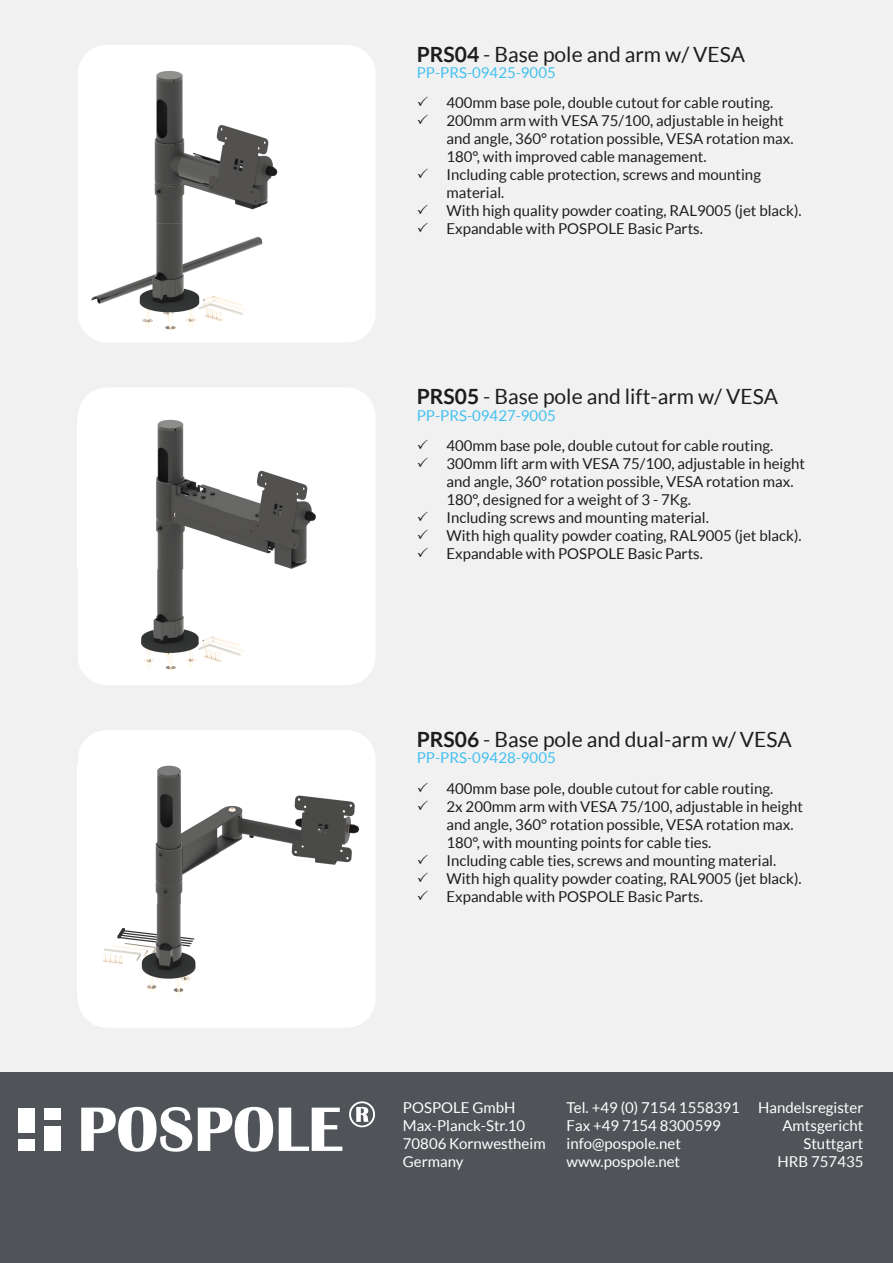
<style>
.page{position:relative;width:893px;height:1263px;background:#f1f1f1}
.page>*{position:absolute;margin:0;border:0;box-sizing:border-box;transform-origin:0 0}
.t1{font:21px "Lato";color:#1d1d1b}
.t2{font:15px/18px "Lato";color:#1d1d1b}
.t3{font:15px/18px "Lato";color:#fff}
.t4{font:15px "Lato";color:#42c0f0}
.s1{font-weight:700}
</style>
<div class="page">
<div style="left:0;top:1073px;width:893px;height:190px;background:#505459"></div>
<svg style="left:78px;top:45px;width:298px;height:298px;fill:#fff"></svg>
<svg style="left:78px;top:62px;width:3px;height:11px"></svg>
<div style="left:261px;top:62px;width:92px;height:269px;background:#fff"></div>
<img style="left:78px;top:223px;width:184px;height:108px">
<div style="left:78px;top:387px;width:298px;height:298px;background:#fff;border-radius:29px"></div>
<img style="left:156px;top:419px;width:160px;height:151px">
<div style="left:78px;top:730px;width:298px;height:298px;background:#fff;border-radius:29px"></div>
<img style="left:102px;top:765px;width:257px;height:232px">
<svg style="left:81px;top:1107px;width:111px;height:45px"></svg>
<svg style="left:198px;top:1107px;width:75px;height:45px"></svg>
<svg style="left:279px;top:1107px;width:63px;height:44px"></svg>
<svg style="left:349px;top:1101px;width:26px;height:26px"></svg>
<div style="left:45px;top:1108px;width:16px;height:11px;background:#fff"></div>
<div style="left:18px;top:1139px;width:17px;height:12px;background:#fff"></div>
<div style="left:18px;top:1108px;width:17px;height:24px;background:#fff"></div>
<div style="left:45px;top:1126px;width:16px;height:25px;background:#fff"></div>
<h1 class="t1" style="left:417px;top:43px;width:330px"><span class="s1">PRS04</span> - Base pole and arm w/ VESA</h1>
<p class="t4" style="left:417px;top:64px;width:141px">PP-PRS-09425-9005</p>
<p class="t2" style="left:446px;top:93px;width:357px">400mm base pole, double cutout for cable routing.<br>200mm arm with VESA 75/100, adjustable in height and angle, 360° rotation possible, VESA rotation max.<br>180°, with improved cable management.<br>Including cable protection, screws and mounting material.<br>With high quality powder coating, RAL9005 (jet black).<br>Expandable with POSPOLE Basic Parts.</p>
<h1 class="t1" style="left:417px;top:385px;width:363px"><span class="s1">PRS05</span> - Base pole and lift-arm w/ VESA</h1>
<p class="t4" style="left:417px;top:407px;width:141px">PP-PRS-09427-9005</p>
<p class="t2" style="left:446px;top:436px;width:360px">400mm base pole, double cutout for cable routing.<br>300mm lift arm with VESA 75/100, adjustable in height and angle, 360° rotation possible, VESA rotation max.<br>180°, designed for a weight of 3 - 7Kg.<br>Including screws and mounting material.<br>With high quality powder coating, RAL9005 (jet black).<br>Expandable with POSPOLE Basic Parts.</p>
<h1 class="t1" style="left:417px;top:728px;width:377px"><span class="s1">PRS06</span> - Base pole and dual-arm w/ VESA</h1>
<p class="t4" style="left:417px;top:750px;width:141px">PP-PRS-09428-9005</p>
<p class="t2" style="left:446px;top:780px;width:358px">400mm base pole, double cutout for cable routing.<br>2x 200mm arm with VESA 75/100, adjustable in height and angle, 360° rotation possible, VESA rotation max.<br>180°, with mounting points for cable ties.<br>Including cable ties, screws and mounting material.<br>With high quality powder coating, RAL9005 (jet black).<br>Expandable with POSPOLE Basic Parts.</p>
<p class="t3" style="left:403px;top:1099px;width:144px">POSPOLE GmbH<br>Max-Planck-Str.10<br>70806 Kornwestheim<br>Germany</p>
<p class="t3" style="left:567px;top:1099px;width:175px">Tel. +49 (0) 7154 1558391<br>Fax +49 7154 8300599 info@pospole.net www.pospole.net</p>
<p class="t3" style="left:758px;top:1099px;width:107px;text-align:right">Handelsregister<br>Amtsgericht<br>Stuttgart<br>HRB 757435</p>
</div>
